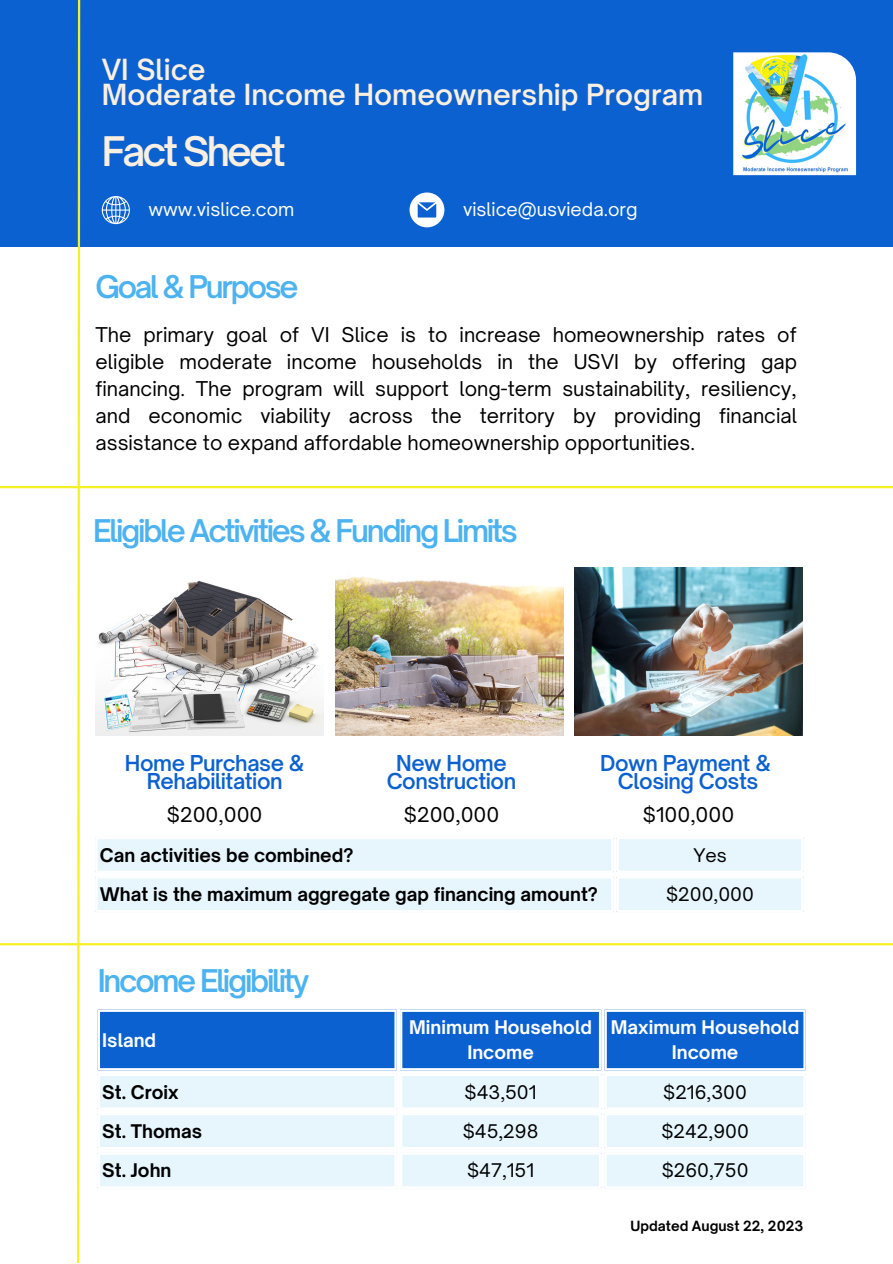
<style>
.page{position:relative;width:893px;height:1264px;background:#fff}
.page>*{position:absolute;margin:0;border:0;box-sizing:border-box;transform-origin:0 0}
.t1{font:600 39px "Open Sauce One";letter-spacing:-.075em;color:#faefe0}
.t2{font:600 30px "Open Sauce One";letter-spacing:-.075em;color:#4cb3f0}
.t3{font:600 27.9px "Open Sauce One";color:#faefe0}
.t4{font:600 21px/18px "Open Sauce One";letter-spacing:-.02em;color:#0c61d1;text-align:center}
.t5{font:19.5px/27px "Open Sauce One";color:#000001;text-align:justify}
.t6{font:700 18px "Open Sauce One";color:#000}
.t7{font:18px "Open Sauce One";color:#000}
.t8{font:700 18px/24.8px "Open Sauce One";color:#fff;text-align:center}
.t9{font:18px "Open Sauce One";color:#fff}
.t10{font:700 13.5px "Open Sauce One";color:#000001}
</style>
<div class="page">
<img style="left:95px;top:581px;width:229px;height:154px">
<img style="left:335px;top:576px;width:228px;height:159px">
<img style="left:574px;top:568px;width:228px;height:167px">
<div style="left:0;top:0;width:892px;height:247px;background:#0c61d1"></div>
<svg style="left:76px;top:0;width:5px;height:1262px"></svg>
<svg style="left:98px;top:838px;width:703px;height:74px;background:#e8f5fd"></svg>
<hr style="left:611px;top:839px;width:2px;height:31px;background:#fff">
<hr style="left:95px;top:836px;width:518px;height:3px;background:#fff">
<hr style="left:95px;top:870px;width:518px;height:2px;background:#fff">
<hr style="left:616px;top:839px;width:3px;height:31px;background:#fff">
<hr style="left:616px;top:836px;width:187px;height:3px;background:#fff">
<hr style="left:616px;top:870px;width:187px;height:2px;background:#fff">
<hr style="left:611px;top:878px;width:2px;height:32px;background:#fff">
<hr style="left:95px;top:876px;width:518px;height:2px;background:#fff">
<hr style="left:95px;top:910px;width:518px;height:2px;background:#fff">
<hr style="left:616px;top:878px;width:3px;height:32px;background:#fff">
<hr style="left:616px;top:876px;width:187px;height:2px;background:#fff">
<hr style="left:616px;top:910px;width:187px;height:2px;background:#fff">
<hr style="left:0;top:486px;width:892px;height:2px;background:#f6f023">
<hr style="left:0;top:943px;width:892px;height:2px;background:#f6f023">
<div style="left:100px;top:1009px;width:703px;height:61px;background:#0c61d1"></div>
<svg style="left:100px;top:1074px;width:703px;height:114px;background:#e9f5fd"></svg>
<hr style="left:394px;top:1011px;width:2px;height:57px;background:#fff">
<hr style="left:98px;top:1009px;width:298px;height:2px;background:#fff">
<hr style="left:98px;top:1068px;width:298px;height:2px;background:#fff">
<hr style="left:400px;top:1011px;width:2px;height:57px;background:#fff">
<hr style="left:599px;top:1011px;width:2px;height:57px;background:#fff">
<hr style="left:400px;top:1009px;width:201px;height:2px;background:#fff">
<hr style="left:400px;top:1068px;width:201px;height:2px;background:#fff">
<hr style="left:604px;top:1011px;width:2px;height:57px;background:#fff">
<hr style="left:604px;top:1009px;width:201px;height:2px;background:#fff">
<hr style="left:604px;top:1068px;width:201px;height:2px;background:#fff">
<hr style="left:394px;top:1075px;width:2px;height:32px;background:#fff">
<hr style="left:98px;top:1073px;width:298px;height:2px;background:#fff">
<hr style="left:98px;top:1107px;width:298px;height:2px;background:#fff">
<hr style="left:400px;top:1075px;width:2px;height:32px;background:#fff">
<hr style="left:599px;top:1075px;width:2px;height:32px;background:#fff">
<hr style="left:400px;top:1073px;width:201px;height:2px;background:#fff">
<hr style="left:400px;top:1107px;width:201px;height:2px;background:#fff">
<hr style="left:604px;top:1075px;width:2px;height:32px;background:#fff">
<hr style="left:604px;top:1073px;width:201px;height:2px;background:#fff">
<hr style="left:604px;top:1107px;width:201px;height:2px;background:#fff">
<hr style="left:394px;top:1115px;width:2px;height:31px;background:#fff">
<hr style="left:98px;top:1113px;width:298px;height:2px;background:#fff">
<hr style="left:98px;top:1146px;width:298px;height:3px;background:#fff">
<hr style="left:400px;top:1115px;width:2px;height:31px;background:#fff">
<hr style="left:599px;top:1115px;width:2px;height:31px;background:#fff">
<hr style="left:400px;top:1113px;width:201px;height:2px;background:#fff">
<hr style="left:400px;top:1146px;width:201px;height:3px;background:#fff">
<hr style="left:604px;top:1115px;width:2px;height:31px;background:#fff">
<hr style="left:604px;top:1113px;width:201px;height:2px;background:#fff">
<hr style="left:604px;top:1146px;width:201px;height:3px;background:#fff">
<hr style="left:394px;top:1154px;width:2px;height:32px;background:#fff">
<hr style="left:98px;top:1152px;width:298px;height:2px;background:#fff">
<hr style="left:98px;top:1186px;width:298px;height:2px;background:#fff">
<hr style="left:400px;top:1154px;width:2px;height:32px;background:#fff">
<hr style="left:599px;top:1154px;width:2px;height:32px;background:#fff">
<hr style="left:400px;top:1152px;width:201px;height:2px;background:#fff">
<hr style="left:400px;top:1186px;width:201px;height:2px;background:#fff">
<hr style="left:604px;top:1154px;width:2px;height:32px;background:#fff">
<hr style="left:604px;top:1152px;width:201px;height:2px;background:#fff">
<hr style="left:604px;top:1186px;width:201px;height:2px;background:#fff">
<svg style="left:409px;top:192px;width:35px;height:35px"></svg>
<img style="left:733px;top:52px;width:123px;height:123px">
<svg style="left:102px;top:196px;width:28px;height:28px"></svg>
<p class="t3" style="left:102px;top:52px;width:105px">VI Slice</p>
<p class="t3" style="left:102px;top:77px;width:603px">Moderate Income Homeownership Program</p>
<p class="t1" style="left:102px;top:127px;width:185px">Fact Sheet</p>
<p class="t9" style="left:148px;top:198px;width:147px">www.vislice.com</p>
<p class="t9" style="left:463px;top:198px;width:176px">vislice@usvieda.org</p>
<p class="t2" style="left:95px;top:268px;width:205px">Goal &amp; Purpose</p>
<p class="t5" style="left:95px;top:321px;width:703px">The primary goal of VI Slice is to increase homeownership rates of eligible moderate income households in the USVI by offering gap financing. The program will support long-term sustainability, resiliency, and economic viability across the territory by providing financial assistance to expand affordable homeownership opportunities.</p>
<p class="t2" style="left:93px;top:512px;width:426px">Eligible Activities &amp; Funding Limits</p>
<p class="t4" style="left:125px;top:754px;width:181px">Home Purchase &amp;<br>Rehabilitation</p>
<p class="t4" style="left:396px;top:754px;width:112px">New Home</p>
<p class="t4" style="left:386px;top:772px;width:131px">Construction</p>
<p class="t4" style="left:600px;top:754px;width:172px">Down Payment &amp;</p>
<p class="t4" style="left:618px;top:772px;width:142px">Closing Costs</p>
<p class="t5" style="left:167px;top:800px;width:97px">$200,000</p>
<p class="t5" style="left:404px;top:800px;width:97px">$200,000</p>
<p class="t5" style="left:643px;top:800px;width:93px">$100,000</p>
<p class="t6" style="left:100px;top:843px;width:255px">Can activities be combined?</p>
<p class="t7" style="left:693px;top:843px;width:35px">Yes</p>
<p class="t6" style="left:100px;top:883px;width:499px">What is the maximum aggregate gap financing amount?</p>
<p class="t7" style="left:666px;top:883px;width:89px">$200,000</p>
<p class="t2" style="left:98px;top:961px;width:213px">Income Eligibility</p>
<p class="t8" style="left:102px;top:1027px;width:55px">Island</p>
<p class="t8" style="left:409px;top:1015px;width:184px">Minimum Household<br>Income</p>
<p class="t8" style="left:611px;top:1015px;width:190px">Maximum Household<br>Income</p>
<p class="t6" style="left:102px;top:1080px;width:78px">St. Croix</p>
<p class="t7" style="left:464px;top:1080px;width:73px">$43,501</p>
<p class="t7" style="left:663px;top:1080px;width:85px">$216,300</p>
<p class="t6" style="left:102px;top:1119px;width:101px">St. Thomas</p>
<p class="t7" style="left:463px;top:1119px;width:77px">$45,298</p>
<p class="t7" style="left:661px;top:1119px;width:89px">$242,900</p>
<p class="t6" style="left:102px;top:1159px;width:71px">St. John</p>
<p class="t7" style="left:467px;top:1159px;width:68px">$47,151</p>
<p class="t7" style="left:661px;top:1159px;width:88px">$260,750</p>
<p class="t10" style="left:630px;top:1217px;width:174px">Updated August 22, 2023</p>
</div>
